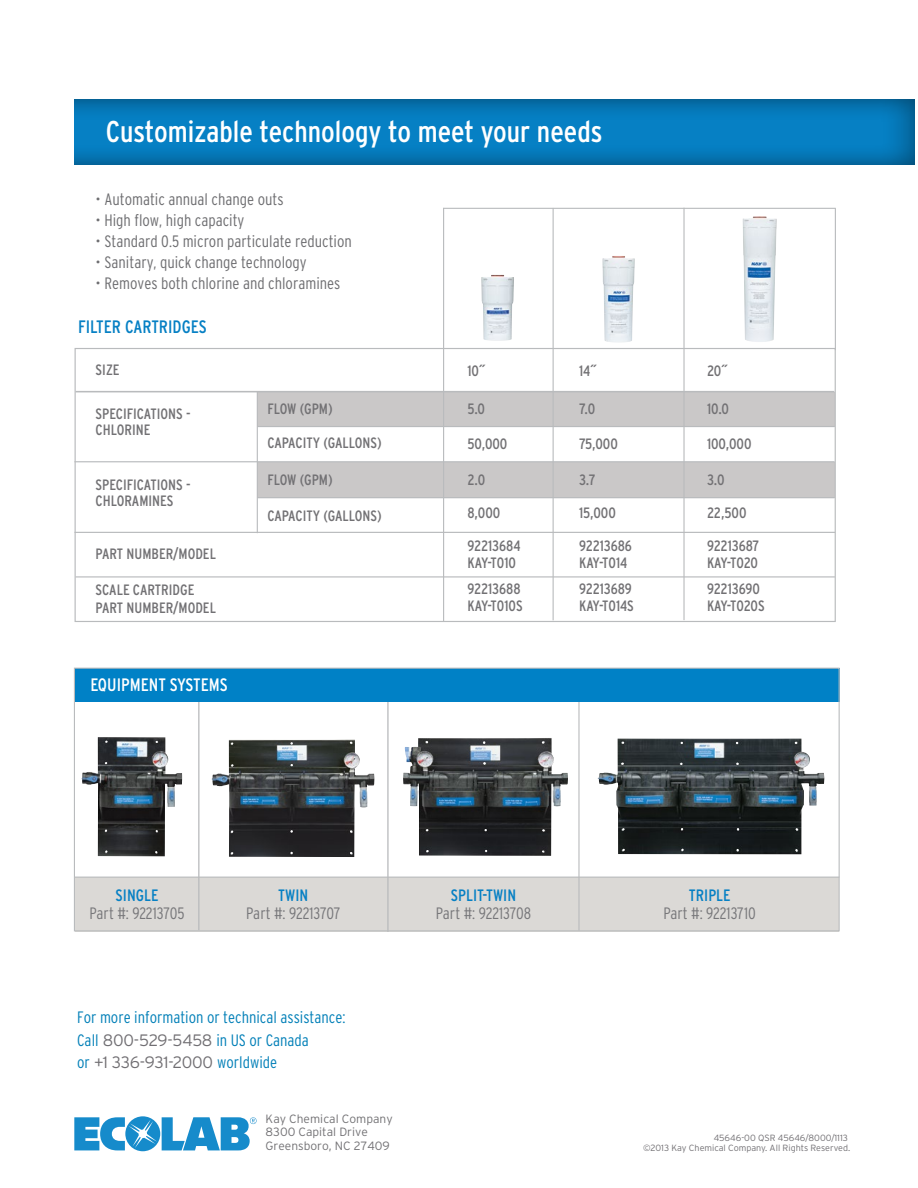
<style>
.page{position:relative;width:918px;height:1188px;background:#fff}
.page>*{position:absolute;margin:0;border:0;box-sizing:border-box;transform-origin:0 0}
.t1{font:condensed 30px "Interstate";color:#fff}
.t2{font:condensed 18px "Interstate";color:#fff}
.t3{font:condensed 18px "Interstate";color:#0680c4}
.t4{font:300 condensed 16.5px "Interstate";color:#6e6e71}
.t5{font:300 condensed 16.5px/22.5px "Interstate";color:#0380b8}
.t6{font:300 condensed 16.5px "Interstate";color:#77777a}
.t7{font:condensed 16.5px "Interstate";color:#0680c4}
.t8{font:condensed 15px/17.4px "Interstate";color:#727174}
.t9{font:300 12px/13.5px "Interstate";color:#727174}
.t10{font:300 9px/10.5px "Interstate";color:#716f73;text-align:right}
.s1{font-stretch:normal;color:#716f73}
</style>
<div class="page">
<svg style="left:74px;top:99px;width:841px;height:66px;background:#0578b8"></svg>
<svg style="left:74px;top:1116px;width:183px;height:35px"></svg>
<div style="left:76px;top:877px;width:763px;height:55px;background:#dbd9d6"></div>
<hr style="left:74px;top:877px;width:765px;height:1px;background:#b9bbbd">
<hr style="left:198px;top:695px;width:1px;height:235px;background:#b9bbbd">
<hr style="left:387px;top:696px;width:2px;height:236px;background:#b9bbbd">
<hr style="left:578px;top:695px;width:2px;height:236px;background:#b9bbbd">
<div style="left:74px;top:668px;width:765px;height:33px;background:#0081c6"></div>
<div style="left:257px;top:462px;width:578px;height:35px;background:#cac8c8"></div>
<div style="left:258px;top:392px;width:577px;height:35px;background:#cac8c8"></div>
<hr style="left:76px;top:391px;width:758px;height:1px;background:#b9bbbd">
<hr style="left:74px;top:461px;width:761px;height:1px;background:#b9bbbd">
<hr style="left:74px;top:532px;width:761px;height:1px;background:#b9bbbd">
<hr style="left:76px;top:576px;width:759px;height:2px;background:#b9bbbd">
<hr style="left:553px;top:208px;width:1px;height:412px;background:#b9bbbd">
<hr style="left:683px;top:208px;width:2px;height:412px;background:#b9bbbd">
<hr style="left:257px;top:391px;width:1px;height:142px;background:#b9bbbd">
<hr style="left:258px;top:426px;width:577px;height:1px;background:#b9bbbd">
<hr style="left:258px;top:497px;width:577px;height:1px;background:#b9bbbd">
<hr style="left:443px;top:208px;width:1px;height:413px;background:#b9bbbd">
<img style="left:602px;top:256px;width:33px;height:87px">
<img style="left:481px;top:275px;width:33px;height:66px">
<img style="left:743px;top:216px;width:34px;height:126px">
<hr style="left:835px;top:208px;width:1px;height:142px;background:#b9bbbd">
<hr style="left:443px;top:208px;width:393px;height:1px;background:#b9bbbd">
<img style="left:82px;top:737px;width:100px;height:119px">
<img style="left:212px;top:739px;width:162px;height:118px">
<img style="left:403px;top:738px;width:164px;height:118px">
<div style="left:74px;top:668px;width:766px;height:263px;border:1px solid #b9bbbd"></div>
<img style="left:598px;top:738px;width:226px;height:116px">
<h1 class="t1" style="left:106px;top:114px;width:498px">Customizable technology to meet your needs</h1>
<p class="t4" style="left:96px;top:190px;width:190px">• Automatic annual change outs</p>
<p class="t4" style="left:96px;top:211px;width:150px">• High flow, high capacity</p>
<p class="t4" style="left:96px;top:232px;width:258px">• Standard 0.5 micron particulate reduction</p>
<p class="t4" style="left:96px;top:253px;width:213px">• Sanitary, quick change technology</p>
<p class="t4" style="left:96px;top:274px;width:246px">• Removes both chlorine and chloramines</p>
<p class="t3" style="left:78px;top:316px;width:130px">FILTER CARTRIDGES</p>
<p class="t8" style="left:96px;top:361px;width:25px">SIZE</p>
<p class="t8" style="left:96px;top:405px;width:96px;line-height:16.5px">SPECIFICATIONS -<br>CHLORINE</p>
<p class="t8" style="left:96px;top:476px;width:96px;line-height:16.5px">SPECIFICATIONS -<br>CHLORAMINES</p>
<p class="t8" style="left:96px;top:545px;width:122px">PART NUMBER/MODEL</p>
<p class="t8" style="left:96px;top:581px;width:122px;line-height:18px">SCALE CARTRIDGE<br>PART NUMBER/MODEL</p>
<p class="t2" style="left:90px;top:675px;width:139px">EQUIPMENT SYSTEMS</p>
<p class="t8" style="left:267px;top:400px;width:67px">FLOW (GPM)</p>
<p class="t8" style="left:267px;top:434px;width:116px">CAPACITY (GALLONS)</p>
<p class="t8" style="left:267px;top:471px;width:67px">FLOW (GPM)</p>
<p class="t8" style="left:267px;top:507px;width:116px">CAPACITY (GALLONS)</p>
<p class="t8" style="left:467px;top:362px;width:19px">10˝</p>
<p class="t8" style="left:579px;top:362px;width:19px">14˝</p>
<p class="t8" style="left:707px;top:362px;width:22px">20˝</p>
<p class="t8" style="left:467px;top:400px;width:19px">5.0</p>
<p class="t8" style="left:579px;top:400px;width:18px">7.0</p>
<p class="t8" style="left:707px;top:400px;width:24px">10.0</p>
<p class="t8" style="left:467px;top:435px;width:41px">50,000</p>
<p class="t8" style="left:579px;top:435px;width:40px">75,000</p>
<p class="t8" style="left:707px;top:435px;width:46px">100,000</p>
<p class="t8" style="left:467px;top:471px;width:19px">2.0</p>
<p class="t8" style="left:579px;top:471px;width:18px">3.7</p>
<p class="t8" style="left:707px;top:471px;width:19px">3.0</p>
<p class="t8" style="left:467px;top:504px;width:34px">8,000</p>
<p class="t8" style="left:579px;top:504px;width:38px">15,000</p>
<p class="t8" style="left:707px;top:504px;width:41px">22,500</p>
<p class="t8" style="left:467px;top:536px;width:54px">92213684<br>KAY-T010</p>
<p class="t8" style="left:467px;top:580px;width:57px">92213688<br>KAY-T010S</p>
<p class="t8" style="left:579px;top:536px;width:54px">92213686<br>KAY-T014</p>
<p class="t8" style="left:579px;top:580px;width:56px">92213689<br>KAY-T014S</p>
<p class="t8" style="left:707px;top:536px;width:54px">92213687<br>KAY-T020</p>
<p class="t8" style="left:707px;top:580px;width:59px">92213690<br>KAY-T020S</p>
<p class="t7" style="left:116px;top:886px;width:44px">SINGLE</p>
<p class="t6" style="left:90px;top:904px;width:97px">Part #: 92213705</p>
<p class="t7" style="left:278px;top:886px;width:32px">TWIN</p>
<p class="t6" style="left:246px;top:904px;width:96px">Part #: 92213707</p>
<p class="t5" style="left:77px;top:1006px;width:270px">For more information or technical assistance:<br>Call <span class="s1">800-529-5458</span> in US or Canada<br>or <span class="s1">+1 336-931-2000</span> worldwide</p>
<p class="t9" style="left:266px;top:1112px;width:129px">Kay Chemical Company<br>8300 Capital Drive<br>Greensboro, NC 27409</p>
<p class="t7" style="left:451px;top:886px;width:67px">SPLIT-TWIN</p>
<p class="t6" style="left:436px;top:904px;width:97px">Part #: 92213708</p>
<p class="t7" style="left:689px;top:886px;width:43px">TRIPLE</p>
<p class="t6" style="left:663px;top:904px;width:94px">Part #: 92213710</p>
<p class="t10" style="left:643px;top:1132px;width:209px">45646-00 QSR 45646/8000/1113<br>©2013 Kay Chemical Company. All Rights Reserved.</p>
</div>
